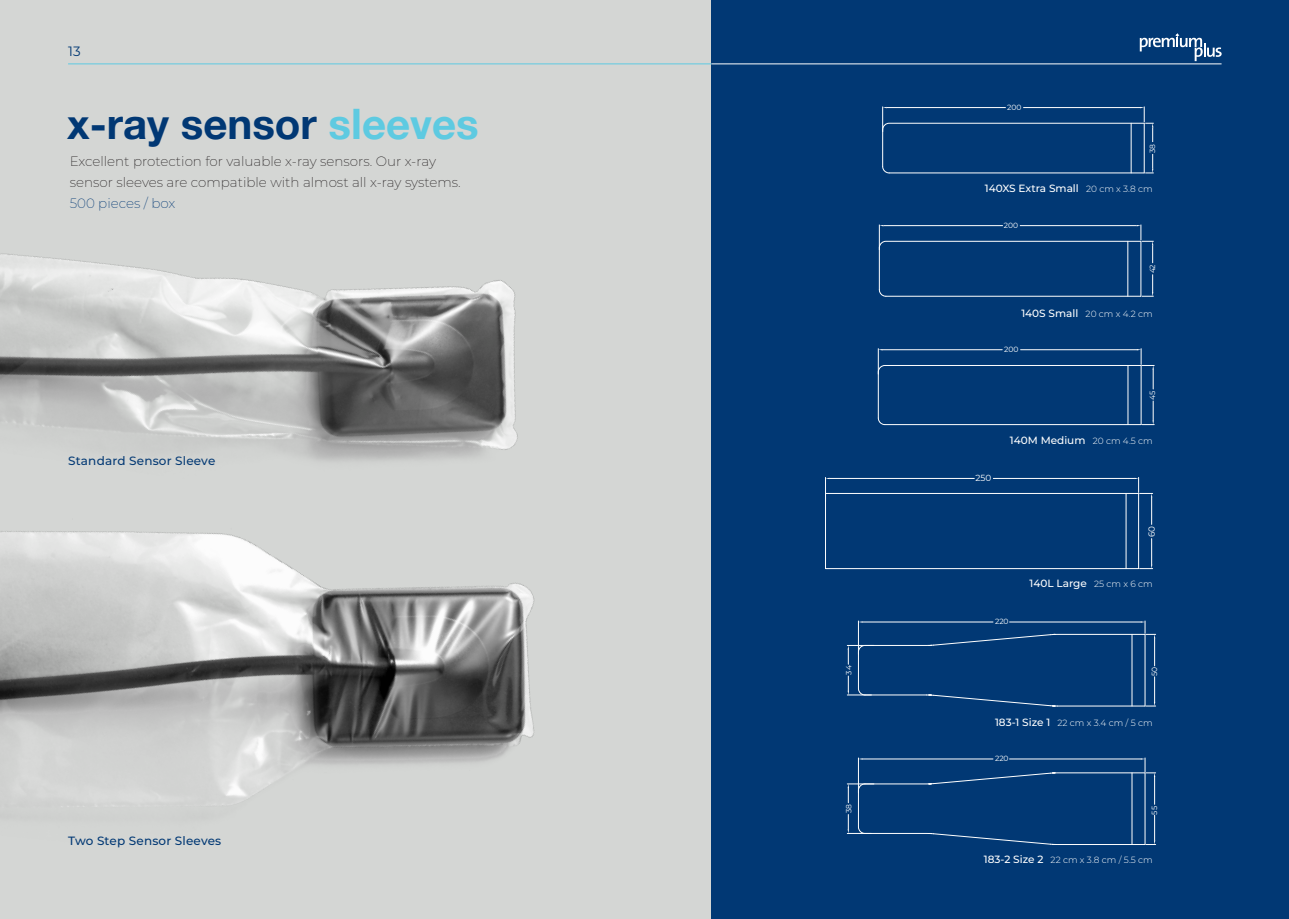
<style>
.page{position:relative;width:1289px;height:919px;background:#fff}
.page>*{position:absolute;margin:0;border:0;box-sizing:border-box;transform-origin:0 0}
.t1{font:700 42px "Helvetica Neue";color:#013874}
.t2{font:200 13.5px/21px "Montserrat";color:#231f20}
.t3{font:200 13.5px "Montserrat";color:#013874}
.t4{font:13.5px "Montserrat";color:#013874}
.t5{font:500 12px "Montserrat";letter-spacing:.015em;color:#013874}
.t6{font:500 10.5px "Montserrat";color:#fff}
.t7{font:300 9px "Montserrat";color:#fff}
.t8{font:8.85px "Montserrat";color:#fff}
.t9{font:7.65px "Montserrat";color:#fff}
.t10{font:7.5px "Montserrat";color:#fff}
.s1{color:#5ecae1}
.s2{font-weight:300;font-size:9px}
.s3{font-weight:500;font-size:10.5px}
</style>
<div class="page">
<div style="left:0;top:0;width:1283px;height:918px;background:#d4d6d4"></div>
<div style="left:711px;top:0;width:577px;height:918px;background:#013874"></div>
<hr style="left:711px;top:63px;width:510px;height:1px;background:#fff">
<svg style="left:1141px;top:274px;width:12px;height:23px"></svg>
<svg style="left:878px;top:224px;width:275px;height:39px"></svg>
<hr style="left:1140px;top:241px;width:1px;height:55px;background:#fff">
<hr style="left:1127px;top:241px;width:1px;height:55px;background:#fff">
<hr style="left:885px;top:296px;width:255px;height:1px;background:#fff">
<svg style="left:878px;top:289px;width:8px;height:8px"></svg>
<hr style="left:879px;top:248px;width:1px;height:42px;background:#fff">
<svg style="left:1145px;top:154px;width:8px;height:20px"></svg>
<svg style="left:882px;top:106px;width:271px;height:36px"></svg>
<hr style="left:1143px;top:123px;width:1px;height:50px;background:#fff">
<hr style="left:1130px;top:123px;width:1px;height:50px;background:#fff">
<hr style="left:889px;top:172px;width:255px;height:1px;background:#fff">
<svg style="left:882px;top:166px;width:8px;height:8px"></svg>
<hr style="left:882px;top:130px;width:1px;height:36px;background:#fff">
<img style="left:0;top:64px;width:623px;height:397px">
<img style="left:0;top:531px;width:535px;height:267px">
<svg style="left:1146px;top:815px;width:9px;height:30px"></svg>
<hr style="left:858px;top:790px;width:1px;height:36px;background:#fff">
<hr style="left:1144px;top:772px;width:1px;height:72px;background:#fff">
<hr style="left:1131px;top:772px;width:1px;height:72px;background:#fff">
<svg style="left:847px;top:814px;width:24px;height:20px"></svg>
<svg style="left:847px;top:757px;width:308px;height:47px"></svg>
<svg style="left:925px;top:832px;width:132px;height:13px"></svg>
<hr style="left:865px;top:833px;width:61px;height:1px;background:#fff">
<hr style="left:1057px;top:844px;width:87px;height:1px;background:#fff">
<svg style="left:1146px;top:676px;width:9px;height:30px"></svg>
<hr style="left:858px;top:652px;width:1px;height:36px;background:#fff">
<hr style="left:1144px;top:634px;width:1px;height:72px;background:#fff">
<hr style="left:1131px;top:634px;width:1px;height:72px;background:#fff">
<svg style="left:847px;top:676px;width:18px;height:19px"></svg>
<svg style="left:847px;top:621px;width:308px;height:44px"></svg>
<svg style="left:925px;top:694px;width:133px;height:13px"></svg>
<hr style="left:865px;top:694px;width:61px;height:1px;background:#fff">
<hr style="left:1057px;top:705px;width:87px;height:1px;background:#fff">
<svg style="left:1139px;top:538px;width:13px;height:31px"></svg>
<hr style="left:993px;top:478px;width:141px;height:1px;background:#fff">
<hr style="left:829px;top:478px;width:145px;height:1px;background:#fff">
<svg style="left:1134px;top:477px;width:18px;height:47px"></svg>
<svg style="left:825px;top:477px;width:4px;height:16px"></svg>
<hr style="left:1125px;top:493px;width:1px;height:75px;background:#fff">
<div style="left:825px;top:493px;width:313px;height:76px;border:1px solid #fff"></div>
<svg style="left:1142px;top:401px;width:12px;height:24px"></svg>
<svg style="left:877px;top:348px;width:277px;height:41px"></svg>
<hr style="left:1140px;top:365px;width:1px;height:59px;background:#fff">
<hr style="left:1127px;top:365px;width:1px;height:59px;background:#fff">
<hr style="left:884px;top:424px;width:257px;height:1px;background:#fff">
<svg style="left:877px;top:417px;width:8px;height:8px"></svg>
<hr style="left:877px;top:372px;width:1px;height:46px;background:#fff">
<hr style="left:68px;top:63px;width:643px;height:1px;background:#5fcae2">
<svg style="left:1139px;top:33px;width:82px;height:28px"></svg>
<p class="t4" style="left:68px;top:42px;width:14px">13</p>
<h1 class="t1" style="left:67px;top:91px;width:413px">x-ray sensor <span class="s1">sleeves</span></h1>
<p class="t2" style="left:70px;top:151px;width:392px">Excellent protection for valuable x-ray sensors. Our x-ray sensor sleeves are compatible with almost all x-ray systems.</p>
<p class="t3" style="left:70px;top:194px;width:107px">500 pieces / box</p>
<p class="t5" style="left:68px;top:452px;width:149px">Standard Sensor Sleeve</p>
<p class="t5" style="left:68px;top:832px;width:155px">Two Step Sensor Sleeves</p>
<p class="t10" style="left:1007px;top:102px;width:16px">200</p>
<p class="t10" style="left:1147px;top:153px;width:11px;rotate:-90deg">38</p>
<p class="t6" style="left:984px;top:181px;width:169px">140XS Extra Small <span class="s2">20 cm x 3.8 cm</span></p>
<p class="t10" style="left:1003px;top:220px;width:16px">200</p>
<p class="t10" style="left:1147px;top:273px;width:11px;rotate:-90deg">42</p>
<p class="t7" style="left:1021px;top:307px;width:133px"><span class="s3">140S Small</span> 20 cm x 4.2 cm</p>
<p class="t9" style="left:1004px;top:344px;width:16px">200</p>
<p class="t9" style="left:1147px;top:400px;width:11px;rotate:-90deg">45</p>
<p class="t8" style="left:975px;top:472px;width:17px">250</p>
<p class="t6" style="left:1009px;top:432px;width:144px">140M Medium <span class="s2">20 cm 4.5 cm</span></p>
<p class="t8" style="left:1145px;top:537px;width:13px;rotate:-90deg">60</p>
<p class="t6" style="left:1029px;top:576px;width:125px">140L Large <span class="s2">25 cm x 6 cm</span></p>
<p class="t10" style="left:995px;top:616px;width:15px">220</p>
<p class="t10" style="left:843px;top:674px;width:11px;rotate:-90deg">34</p>
<p class="t10" style="left:1149px;top:676px;width:11px;rotate:-90deg">50</p>
<p class="t7" style="left:995px;top:716px;width:159px"><span class="s3">183-1 Size 1</span> 22 cm x 3.4 cm / 5 cm</p>
<p class="t10" style="left:995px;top:753px;width:15px">220</p>
<p class="t10" style="left:843px;top:813px;width:11px;rotate:-90deg">38</p>
<p class="t10" style="left:1149px;top:814px;width:10px;rotate:-90deg">55</p>
<p class="t7" style="left:983px;top:853px;width:170px"><span class="s3">183-2 Size 2</span> 22 cm x 3.8 cm / 5.5 cm</p>
</div>
